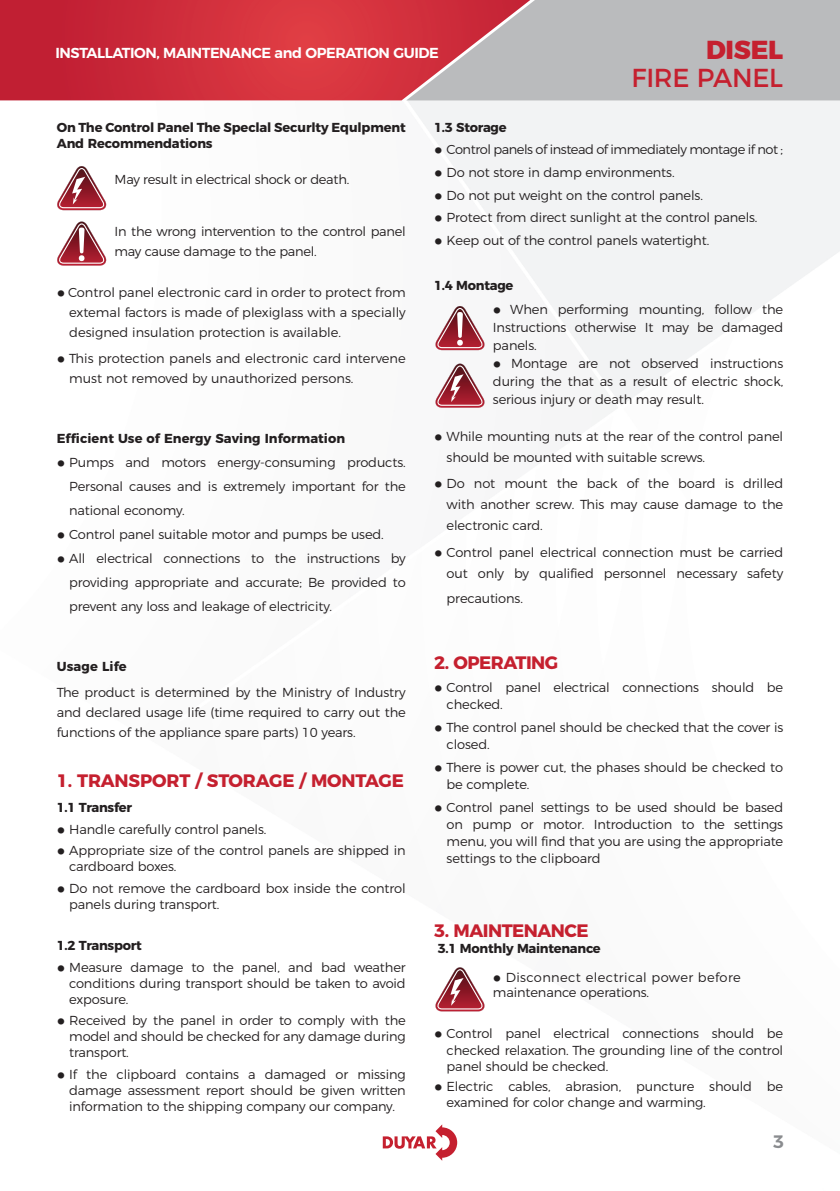
<style>
.page{position:relative;width:840px;height:1191px;background:#fff}
.page>*{position:absolute;margin:0;border:0;box-sizing:border-box;transform-origin:0 0}
.t1{font:26px "Montserrat";letter-spacing:-.01em;color:#c5202f}
.t2{font:800 26px "Montserrat";letter-spacing:-.01em;color:#c5202f}
.t3{font:700 18px "Montserrat";letter-spacing:-.01em;color:#c5202f}
.t4{font:700 18px "Montserrat";letter-spacing:-.03em;color:#c5202f}
.t5{font:600 18px "Montserrat";color:#8a8c8f}
.t6{font:600 14.4px "Montserrat";letter-spacing:-.03em;color:#fff}
.t7{font:300 13px/16px "Montserrat";letter-spacing:-.01em;color:#231f20;text-align:justify}
.t8{font:700 13px/16px "Montserrat";letter-spacing:-.01em;color:#231f20}
.t9{font:300 13px/15.6px "Montserrat";letter-spacing:.015em;color:#231f20}
.t10{font:300 13px "Montserrat";letter-spacing:-.035em;color:#231f20}
.t11{font:700 13px "Montserrat";letter-spacing:.01em;color:#231f20}
.s1{font-family:"PF Din Display Pro";font-weight:400;font-size:10px}
</style>
<div class="page">
<div style="left:551px;top:0;width:288px;height:100px;background:#babbbd"></div>
<svg style="left:0;top:0;width:551px;height:100px;background:#cc434f"></svg>
<svg style="left:382px;top:1124px;width:75px;height:36px"></svg>
<svg style="left:435px;top:306px;width:49px;height:44px"></svg>
<svg style="left:435px;top:363px;width:49px;height:45px"></svg>
<svg style="left:435px;top:967px;width:49px;height:44px"></svg>
<svg style="left:57px;top:221px;width:49px;height:45px"></svg>
<svg style="left:57px;top:166px;width:49px;height:44px"></svg>
<p class="t6" style="left:55px;top:41px;width:384px">INSTALLATION, MAINTENANCE and OPERATION GUIDE</p>
<h1 class="t2" style="left:705px;top:28px;width:79px">DISEL</h1>
<h1 class="t1" style="left:631px;top:57px;width:153px">FIRE PANEL</h1>
<p class="t8" style="left:57px;top:118px;width:350px">On The Control Panel The Speclal Securlty Equlpment<br>And Recommendations</p>
<p class="t7" style="left:115px;top:170px;width:236px">May result in electrical shock or death.</p>
<p class="t7" style="left:115px;top:220px;width:292px;line-height:20px">In the wrong intervention to the control panel may cause damage to the panel.</p>
<p class="t7" style="left:69px;top:282px;width:338px;line-height:20px;text-indent:-12px"><span class="s1">●</span> Control panel electronic card in order to protect from extemal factors is made of plexiglass with a specially designed insulation protection is available.</p>
<p class="t7" style="left:69px;top:347px;width:338px;line-height:20px;text-indent:-12px"><span class="s1">●</span> This protection panels and electronic card intervene must not removed by unauthorized persons.</p>
<p class="t8" style="left:57px;top:429px;width:290px">Efficient Use of Energy Saving Information</p>
<p class="t7" style="left:69px;top:449px;width:338px;line-height:24px;text-indent:-12px"><span class="s1">●</span> Pumps and motors energy-consuming products.<br>Personal causes and is extremely important for the national economy.</p>
<p class="t7" style="left:57px;top:525px;width:328px"><span class="s1">●</span> Control panel suitable motor and pumps be used.</p>
<p class="t7" style="left:69px;top:545px;width:338px;line-height:24px;text-indent:-12px"><span class="s1">●</span> All electrical connections to the instructions by providing appropriate and accurate; Be provided to prevent any loss and leakage of electricity.</p>
<p class="t11" style="left:57px;top:656px;width:71px">Usage Life</p>
<p class="t7" style="left:57px;top:681px;width:350px;line-height:20px">The product is determined by the Ministry of Industry and declared usage life (time required to carry out the functions of the appliance spare parts) 10 years.</p>
<p class="t3" style="left:57px;top:765px;width:348px">1. TRANSPORT / STORAGE / MONTAGE</p>
<p class="t8" style="left:57px;top:798px;width:77px">1.1 Transfer</p>
<p class="t7" style="left:57px;top:820px;width:211px"><span class="s1">●</span> Handle carefully control panels.</p>
<p class="t7" style="left:69px;top:841px;width:338px;text-indent:-12px"><span class="s1">●</span> Appropriate size of the control panels are shipped in cardboard boxes.</p>
<p class="t7" style="left:69px;top:879px;width:338px;text-indent:-12px"><span class="s1">●</span> Do not remove the cardboard box inside the control panels during transport.</p>
<p class="t8" style="left:57px;top:936px;width:86px">1.2 Transport</p>
<p class="t7" style="left:69px;top:958px;width:338px;text-indent:-12px"><span class="s1">●</span> Measure damage to the panel, and bad weather conditions during transport should be taken to avoid exposure.</p>
<p class="t7" style="left:69px;top:1011px;width:338px;text-indent:-12px"><span class="s1">●</span> Received by the panel in order to comply with the model and should be checked for any damage during transport.</p>
<p class="t7" style="left:69px;top:1065px;width:338px;text-indent:-12px"><span class="s1">●</span> If the clipboard contains a damaged or missing damage assessment report should be given written information to the shipping company our company.</p>
<p class="t8" style="left:434px;top:118px;width:74px">1.3 Storage</p>
<p class="t10" style="left:434px;top:140px;width:350px"><span class="s1">●</span> Control panels of instead of immediately montage if not ;</p>
<p class="t7" style="left:434px;top:163px;width:242px"><span class="s1">●</span> Do not store in damp environments.</p>
<p class="t7" style="left:434px;top:186px;width:270px"><span class="s1">●</span> Do not put weight on the control panels.</p>
<p class="t7" style="left:434px;top:209px;width:324px"><span class="s1">●</span> Protect from direct sunlight at the control panels.</p>
<p class="t7" style="left:434px;top:231px;width:276px"><span class="s1">●</span> Keep out of the control panels watertight.</p>
<p class="t8" style="left:434px;top:277px;width:81px">1.4 Montage</p>
<p class="t7" style="left:492px;top:299px;width:291px;line-height:18px"><span class="s1">●</span> When performing mounting, follow the Instructions otherwise It may be damaged panels.</p>
<p class="t7" style="left:492px;top:353px;width:291px;line-height:18px"><span class="s1">●</span> Montage are not observed instructions during the that as a result of electric shock, serious injury or death may result.</p>
<p class="t7" style="left:446px;top:424px;width:338px;line-height:21px;text-indent:-12px"><span class="s1">●</span> While mounting nuts at the rear of the control panel should be mounted with suitable screws.</p>
<p class="t7" style="left:446px;top:472px;width:338px;line-height:21px;text-indent:-12px"><span class="s1">●</span> Do not mount the back of the board is drilled with another screw. This may cause damage to the electronic card.</p>
<p class="t7" style="left:434px;top:541px;width:350px;line-height:21px;text-align:right"><span class="s1">●</span> Control panel electrical connection must be carried out only by qualified personnel necessary safety</p>
<p class="t7" style="left:446px;top:589px;width:78px">precautions.</p>
<p class="t4" style="left:434px;top:648px;width:125px">2. OPERATING</p>
<p class="t7" style="left:446px;top:677px;width:338px;line-height:17.2px;text-indent:-12px"><span class="s1">●</span> Control panel electrical connections should be checked.</p>
<p class="t7" style="left:446px;top:717px;width:338px;line-height:17.2px;text-indent:-12px"><span class="s1">●</span> The control panel should be checked that the cover is closed.</p>
<p class="t7" style="left:446px;top:757px;width:338px;line-height:17.2px;text-indent:-12px"><span class="s1">●</span> There is power cut, the phases should be checked to be complete.</p>
<p class="t7" style="left:446px;top:797px;width:338px;line-height:17.2px;text-indent:-12px"><span class="s1">●</span> Control panel settings to be used should be based on pump or motor. Introduction to the settings menu, you will find that you are using the appropriate settings to the clipboard</p>
<p class="t4" style="left:434px;top:916px;width:156px">3. MAINTENANCE</p>
<p class="t8" style="left:437px;top:939px;width:164px">3.1 Monthly Maintenance</p>
<p class="t9" style="left:492px;top:968px;width:249px"><span class="s1">●</span> Disconnect electrical power before maintenance operations.</p>
<p class="t7" style="left:446px;top:1024px;width:338px;text-indent:-12px"><span class="s1">●</span> Control panel electrical connections should be checked relaxation. The grounding line of the control panel should be checked.</p>
<p class="t7" style="left:446px;top:1078px;width:338px;text-indent:-12px"><span class="s1">●</span> Electric cables, abrasion, puncture should be examined for color change and warming.</p>
<h2 class="t5" style="left:772px;top:1126px;width:13px">3</h2>
</div>
